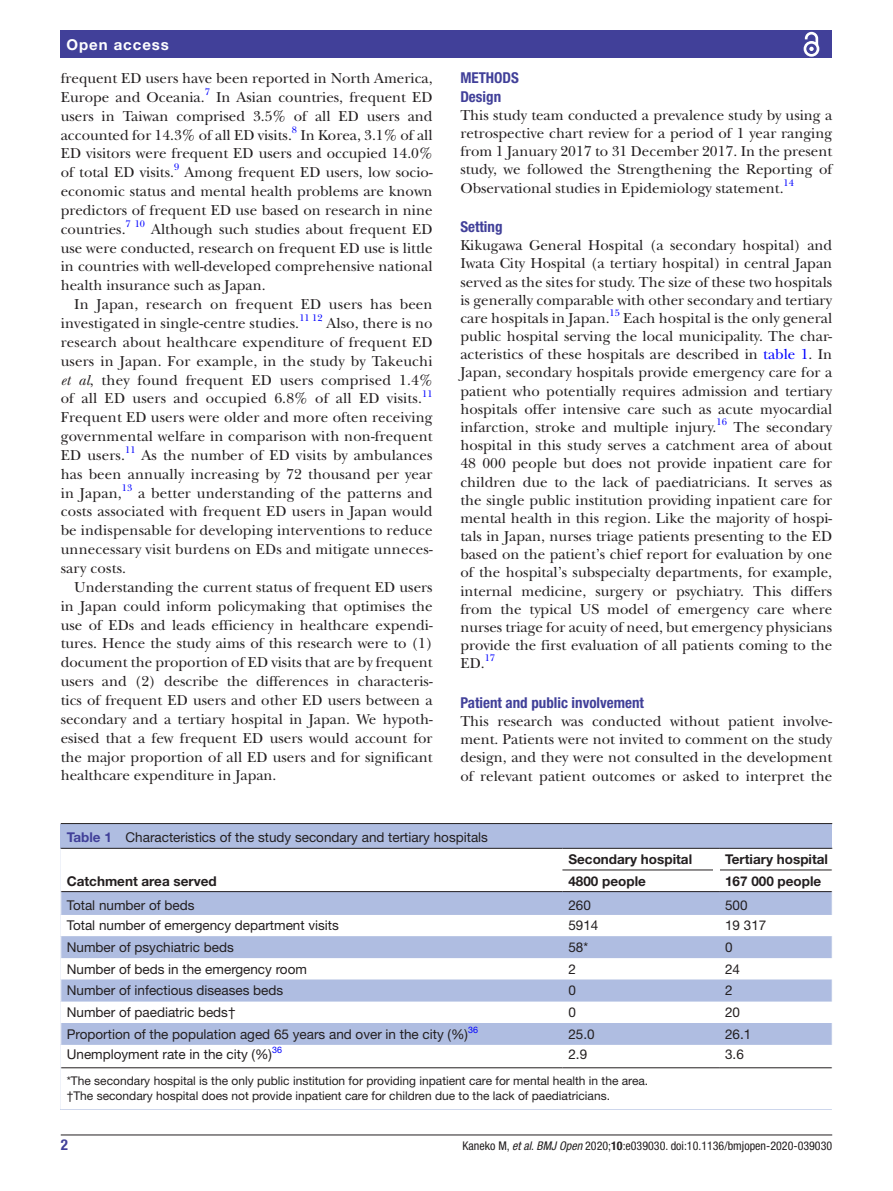
<style>
.page{position:relative;width:893px;height:1191px;background:#fff}
.page>*{position:absolute;margin:0;border:0;box-sizing:border-box;transform-origin:0 0}
.t1{font:15px/18.9px "New Baskerville";color:#231f20;text-align:justify}
.t2{font:700 condensed 15px/18.1px "Helvetica Neue LT Std";color:#414099}
.t3{font:700 15px "Helvetica Neue LT Std";letter-spacing:.065em;color:#fff}
.t4{font:13.5px "Helvetica Neue LT Std";color:#231f20}
.t5{font:700 13.5px "Helvetica Neue LT Std";color:#231f20}
.t6{font:12px/15px "Helvetica Neue LT Std";color:#231f20}
.t7{font:condensed 12px "Helvetica Neue LT Std";color:#231f20}
.t8{font:9.9px "New Baskerville";letter-spacing:.01em;color:#00f}
.t9{font:9px "Helvetica Neue LT Std";color:#00f}
.s1{font-style:italic}
.s2{color:#00f}
.s3{font-weight:700;color:#414099}
.s4{font-weight:700}
</style>
<div class="page">
<hr style="left:61px;top:1134px;width:771px;height:1px;background:#231f20">
<div style="left:61px;top:31px;width:771px;height:27px;background:#414099"></div>
<svg style="left:803px;top:31px;width:17px;height:26px"></svg>
<div style="left:61px;top:824px;width:771px;height:285px;background:#afbde1"></div>
<hr style="left:61px;top:823px;width:771px;height:1px;background:#231f20">
<div style="left:61px;top:849px;width:771px;height:260px;background:#fff"></div>
<svg style="left:61px;top:892px;width:771px;height:152px"></svg>
<hr style="left:61px;top:891px;width:501px;height:1px;background:#231f20">
<hr style="left:61px;top:848px;width:501px;height:1px;background:#231f20">
<hr style="left:562px;top:848px;width:157px;height:1px;background:#231f20">
<hr style="left:719px;top:848px;width:113px;height:1px;background:#231f20">
<hr style="left:562px;top:869px;width:157px;height:1px;background:#231f20">
<hr style="left:562px;top:891px;width:157px;height:1px;background:#231f20">
<hr style="left:719px;top:869px;width:113px;height:1px;background:#231f20">
<hr style="left:719px;top:891px;width:113px;height:1px;background:#231f20">
<hr style="left:562px;top:1067px;width:157px;height:1px;background:#231f20">
<hr style="left:719px;top:1067px;width:113px;height:1px;background:#231f20">
<hr style="left:61px;top:1067px;width:501px;height:1px;background:#231f20">
<svg style="left:60px;top:848px;width:1px;height:219px"></svg>
<hr style="left:67px;top:1084px;width:765px;height:2px;background:#fff">
<hr style="left:67px;top:1099px;width:765px;height:2px;background:#fff">
<svg style="left:713px;top:867px;width:6px;height:5px"></svg>
<p class="t3" style="left:66px;top:35px;width:104px">Open access</p>
<p class="t1" style="left:61px;top:69px;width:373px">frequent ED users have been reported in North America,<br>Europe and Oceania.</p>
<p class="t8" style="left:205px;top:86px;width:7px">7</p>
<p class="t1" style="left:61px;top:88px;width:373px;text-indent:155px">In Asian countries, frequent ED users in Taiwan comprised 3.5% of all ED users and accounted for 14.3% of all ED visits.</p>
<p class="t8" style="left:292px;top:124px;width:7px">8</p>
<p class="t1" style="left:61px;top:125px;width:373px;text-indent:240px">In Korea, 3.1% of all ED visitors were frequent ED users and occupied 14.0% of total ED visits.<sup>9</sup> Among frequent ED users, low socio&shy;economic status and mental health problems are known predictors of frequent ED use based on research in nine countries.</p>
<p class="t8" style="left:126px;top:218px;width:21px">7 10</p>
<p class="t1" style="left:61px;top:219px;width:373px;text-indent:90px">Although such studies about frequent ED use were conducted, research on frequent ED use is little in countries with well-developed comprehensive national health insurance such as Japan.</p>
<p class="t1" style="left:61px;top:295px;width:373px;text-indent:14px">In Japan, research on frequent ED users has been investigated in single-centre studies.</p>
<p class="t8" style="left:299px;top:312px;width:25px">11 12</p>
<p class="t1" style="left:61px;top:314px;width:373px;text-indent:266px">Also, there is no research about healthcare expenditure of frequent ED users in Japan. For example, in the study by Takeuchi <span class="s1">et al</span>, they found frequent ED users comprised 1.4% of all ED users and occupied 6.8% of all ED visits.</p>
<p class="t8" style="left:422px;top:388px;width:12px">11</p>
<p class="t1" style="left:61px;top:408px;width:373px">Frequent ED users were older and more often receiving governmental welfare in comparison with non-frequent ED users.</p>
<p class="t8" style="left:125px;top:444px;width:12px">11</p>
<p class="t1" style="left:61px;top:446px;width:373px;text-indent:81px">As the number of ED visits by ambulances has been annually increasing by 72 thousand per year in Japan,</p>
<p class="t8" style="left:122px;top:482px;width:12px">13</p>
<p class="t1" style="left:61px;top:483px;width:373px;text-indent:77px">a better understanding of the patterns and costs associated with frequent ED users in Japan would be indispensable for developing interventions to reduce unnecessary visit burdens on EDs and mitigate unneces&shy;sary costs.</p>
<p class="t1" style="left:61px;top:577px;width:373px;text-indent:14px">Understanding the current status of frequent ED users in Japan could inform policymaking that optimises the use of EDs and leads efficiency in healthcare expendi&shy;tures. Hence the study aims of this research were to (1) document the proportion of ED visits that are by frequent users and (2) describe the differences in characteris&shy;tics of frequent ED users and other ED users between a secondary and a tertiary hospital in Japan. We hypoth&shy;esised that a few frequent ED users would account for the major proportion of all ED users and for significant healthcare expenditure in Japan.</p>
<p class="t2" style="left:460px;top:69px;width:60px">METHODS<br>Design</p>
<p class="t1" style="left:460px;top:106px;width:373px;line-height:18.1px">This study team conducted a prevalence study by using a retrospective chart review for a period of 1 year ranging from 1 January 2017 to 31 December 2017. In the present study, we followed the Strengthening the Reporting of Observational studies in Epidemiology statement.</p>
<p class="t8" style="left:784px;top:177px;width:12px">14</p>
<p class="t2" style="left:460px;top:217px;width:44px">Setting</p>
<p class="t1" style="left:460px;top:236px;width:373px;line-height:18.1px">Kikugawa General Hospital (a secondary hospital) and Iwata City Hospital (a tertiary hospital) in central Japan served as the sites for study. The size of these two hospitals is generally comparable with other secondary and tertiary care hospitals in Japan.<sup>15</sup> Each hospital is the only general public hospital serving the local municipality. The char&shy;acteristics of these hospitals are described in <span class="s2">table 1</span>. In Japan, secondary hospitals provide emergency care for a patient who potentially requires admission and tertiary hospitals offer intensive care such as acute myocardial infarction, stroke and multiple injury.</p>
<p class="t8" style="left:716px;top:416px;width:12px">16</p>
<p class="t1" style="left:460px;top:418px;width:373px;line-height:18.1px;text-indent:273px">The secondary hospital in this study serves a catchment area of about 48 000 people but does not provide inpatient care for children due to the lack of paediatricians. It serves as the single public institution providing inpatient care for mental health in this region. Like the majority of hospi&shy;tals in Japan, nurses triage patients presenting to the ED based on the patient’s chief report for evaluation by one of the hospital’s subspecialty departments, for example, internal medicine, surgery or psychiatry. This differs from the typical US model of emergency care where nurses triage for acuity of need, but emergency physicians provide the first evaluation of all patients coming to the ED.</p>
<p class="t8" style="left:485px;top:652px;width:12px">17</p>
<p class="t2" style="left:460px;top:693px;width:185px">Patient and public involvement</p>
<p class="t1" style="left:460px;top:712px;width:373px;line-height:18.1px">This research was conducted without patient involve&shy;ment. Patients were not invited to comment on the study design, and they were not consulted in the development of relevant patient outcomes or asked to interpret the</p>
<p class="t4" style="left:67px;top:829px;width:423px"><span class="s3">Table 1</span> Characteristics of the study secondary and tertiary hospitals</p>
<p class="t5" style="left:67px;top:872px;width:152px">Catchment area served</p>
<p class="t5" style="left:568px;top:850px;width:125px">Secondary hospital</p>
<p class="t5" style="left:725px;top:850px;width:104px">Tertiary hospital</p>
<p class="t5" style="left:568px;top:872px;width:79px">4800 people</p>
<p class="t5" style="left:725px;top:872px;width:98px">167 000 people</p>
<p class="t4" style="left:67px;top:897px;width:129px">Total number of beds</p>
<p class="t4" style="left:568px;top:897px;width:24px">260</p>
<p class="t4" style="left:725px;top:897px;width:24px">500</p>
<p class="t4" style="left:67px;top:917px;width:274px">Total number of emergency department visits</p>
<p class="t4" style="left:568px;top:917px;width:32px">5914</p>
<p class="t4" style="left:725px;top:917px;width:43px">19 317</p>
<p class="t4" style="left:67px;top:939px;width:169px">Number of psychiatric beds</p>
<p class="t4" style="left:568px;top:939px;width:21px">58*</p>
<p class="t4" style="left:725px;top:939px;width:9px">0</p>
<p class="t4" style="left:67px;top:960px;width:242px">Number of beds in the emergency room</p>
<p class="t4" style="left:568px;top:960px;width:9px">2</p>
<p class="t4" style="left:725px;top:960px;width:17px">24</p>
<p class="t4" style="left:67px;top:982px;width:218px">Number of infectious diseases beds</p>
<p class="t4" style="left:568px;top:982px;width:9px">0</p>
<p class="t4" style="left:725px;top:982px;width:9px">2</p>
<p class="t4" style="left:67px;top:1004px;width:170px">Number of paediatric beds†</p>
<p class="t4" style="left:568px;top:1004px;width:9px">0</p>
<p class="t4" style="left:725px;top:1004px;width:17px">20</p>
<p class="t4" style="left:67px;top:1025px;width:403px">Proportion of the population aged 65 years and over in the city (%)</p>
<p class="t9" style="left:468px;top:1024px;width:11px">36</p>
<p class="t4" style="left:568px;top:1025px;width:28px">25.0</p>
<p class="t4" style="left:725px;top:1025px;width:28px">26.1</p>
<p class="t4" style="left:67px;top:1046px;width:207px">Unemployment rate in the city (%)</p>
<p class="t9" style="left:272px;top:1044px;width:11px">36</p>
<p class="t4" style="left:568px;top:1046px;width:20px">2.9</p>
<p class="t4" style="left:725px;top:1046px;width:20px">3.6</p>
<p class="t6" style="left:67px;top:1073px;width:583px">*The secondary hospital is the only public institution for providing inpatient care for mental health in the area. †The secondary hospital does not provide inpatient care for children due to the lack of paediatricians.</p>
<p class="t2" style="left:61px;top:1135px;width:9px">2</p>
<p class="t7" style="left:463px;top:1138px;width:371px">Kaneko M, <span class="s1">et al</span>. <span class="s1">BMJ Open</span> 2020;<span class="s4">10</span>:e039030. doi:10.1136/bmjopen-2020-039030</p>
</div>
